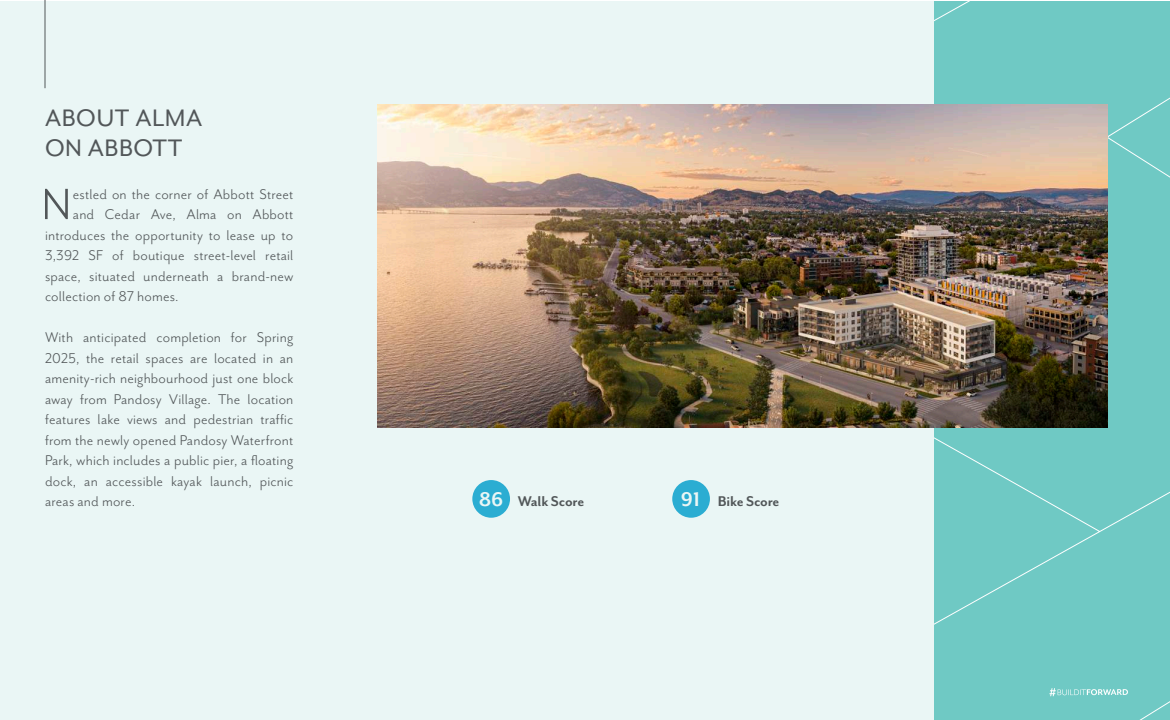
<style>
.page{position:relative;width:1170px;height:720px;background:#fff}
.page>*{position:absolute;margin:0;border:0;box-sizing:border-box;transform-origin:0 0}
.t1{font:50.38px "Mr Eaves San OT";color:#525759}
.t2{font:27.5px/30.5px "Mr Eaves San OT";letter-spacing:.02em;color:#525759}
.t3{font:16.25px/20.5px "Mr Eaves San OT";letter-spacing:.01em;color:#525759;text-align:justify}
.t4{font:700 16.25px "Mr Eaves San OT";letter-spacing:-.01em;color:#525759}
.s1{font-size:22.75px;color:#eaf6f5}
</style>
<div class="page">
<div style="left:0;top:1px;width:1169px;height:718px;background:#eaf6f5"></div>
<div style="left:934px;top:1px;width:236px;height:718px;background:#6fc9c4"></div>
<img style="left:377px;top:104px;width:731px;height:324px">
<svg style="left:1049px;top:688px;width:79px;height:8px"></svg>
<hr style="left:45px;top:0;width:1px;height:88px;background:#525759">
<div style="left:472px;top:480px;width:38px;height:38px;background:#2badd2;border-radius:50%"></div>
<div style="left:672px;top:480px;width:38px;height:38px;background:#2badd2;border-radius:50%"></div>
<h2 class="t2" style="left:45px;top:103px;width:159px">ABOUT ALMA<br>ON ABBOTT</h2>
<h1 class="t1" style="left:41px;top:177px;width:31px">N</h1>
<p class="t3" style="left:73px;top:184px;width:222px">estled on the corner of Abbott Street</p>
<p class="t3" style="left:73px;top:204px;width:222px">and Cedar Ave, Alma on Abbott</p>
<p class="t3" style="left:45px;top:225px;width:250px">introduces the opportunity to lease up to</p>
<p class="t3" style="left:45px;top:245px;width:250px">3,392 SF of boutique street-level retail</p>
<p class="t3" style="left:45px;top:266px;width:250px">space, situated underneath a brand-new</p>
<p class="t3" style="left:45px;top:286px;width:135px">collection of 87 homes.</p>
<p class="t3" style="left:45px;top:327px;width:250px">With anticipated completion for Spring 2025, the retail spaces are located in an amenity-rich neighbourhood just one block away from Pandosy Village. The location features lake views and pedestrian traffic from the newly opened Pandosy Waterfront Park, which includes a public pier, a floating dock, an accessible kayak launch, picnic areas and more.</p>
<p class="t4" style="left:479px;top:492px;width:107px"><span class="s1">86</span> Walk Score</p>
<p class="t4" style="left:681px;top:492px;width:100px"><span class="s1">91</span> Bike Score</p>
</div>
